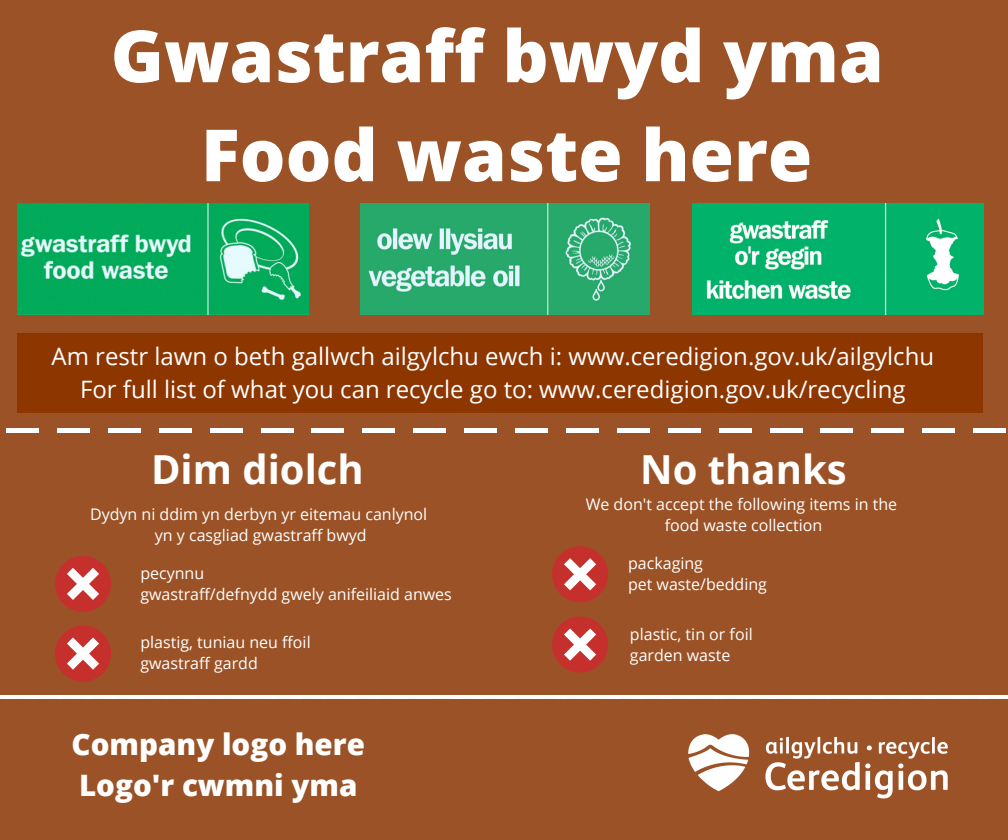
<style>
.page{position:relative;width:1008px;height:840px;background:#9b5226}
.page>*{position:absolute;margin:0;border:0;box-sizing:border-box;transform-origin:0 0}
.t1{font:800 72px "Open Sans";color:#fff}
.t2{font:72px "Open Sans";color:#fff}
.t3{font:700 40px "Open Sans";color:#fff}
.t4{font:800 29.6px "Open Sans";color:#fff}
.t5{font:24px "Open Sans";color:#fff}
.t6{font:16px "Open Sans";color:#fff}
</style>
<div class="page">
<img style="left:688px;top:734px;width:260px;height:65px">
<div style="left:17px;top:333px;width:965px;height:79px;background:#8d3600"></div>
<svg style="left:55px;top:556px;width:56px;height:56px"></svg>
<svg style="left:55px;top:626px;width:56px;height:56px"></svg>
<svg style="left:552px;top:546px;width:56px;height:56px"></svg>
<svg style="left:552px;top:617px;width:56px;height:56px"></svg>
<img style="left:17px;top:203px;width:291px;height:111px">
<img style="left:360px;top:203px;width:289px;height:111px">
<img style="left:693px;top:203px;width:291px;height:111px">
<hr style="left:0;top:696px;width:1008px;height:3px;background:#fdfefc">
<p class="t1" style="left:111px;top:5px;width:775px">Gwastraff bwyd yma</p>
<p class="t1" style="left:201px;top:104px;width:613px">Food waste here</p>
<p class="t5" style="left:52px;top:340px;width:884px">Am restr lawn o beth gallwch ailgylchu ewch i: www.ceredigion.gov.uk/ailgylchu</p>
<p class="t5" style="left:80px;top:372px;width:827px">For full list of what you can recycle go to: www.ceredigion.gov.uk/recycling</p>
<p class="t2" style="left:6px;top:345px;width:1001px">_ _ _ _ _ _ _ _ _ _ _ _ _ _ _ _ _ _ _ _</p>
<p class="t3" style="left:151px;top:442px;width:214px">Dim diolch</p>
<p class="t3" style="left:640px;top:442px;width:208px">No thanks</p>
<p class="t6" style="left:90px;top:503px;width:339px">Dydyn ni ddim yn derbyn yr eitemau canlynol</p>
<p class="t6" style="left:155px;top:524px;width:213px">yn y casgliad gwastraff bwyd</p>
<p class="t6" style="left:140px;top:562px;width:65px">pecynnu</p>
<p class="t6" style="left:140px;top:583px;width:313px">gwastraff/defnydd gwely anifeiliaid anwes</p>
<p class="t6" style="left:140px;top:631px;width:172px">plastig, tuniau neu ffoil</p>
<p class="t6" style="left:140px;top:652px;width:119px">gwastraff gardd</p>
<p class="t4" style="left:72px;top:724px;width:295px">Company logo here</p>
<p class="t4" style="left:79px;top:765px;width:280px">Logo'r cwmni yma</p>
<p class="t6" style="left:586px;top:493px;width:313px">We don't accept the following items in the</p>
<p class="t6" style="left:665px;top:514px;width:159px">food waste collection</p>
<p class="t6" style="left:628px;top:552px;width:76px">packaging</p>
<p class="t6" style="left:628px;top:573px;width:140px">pet waste/bedding</p>
<p class="t6" style="left:630px;top:622px;width:124px">plastic, tin or foil</p>
<p class="t6" style="left:630px;top:643px;width:102px">garden waste</p>
</div>
